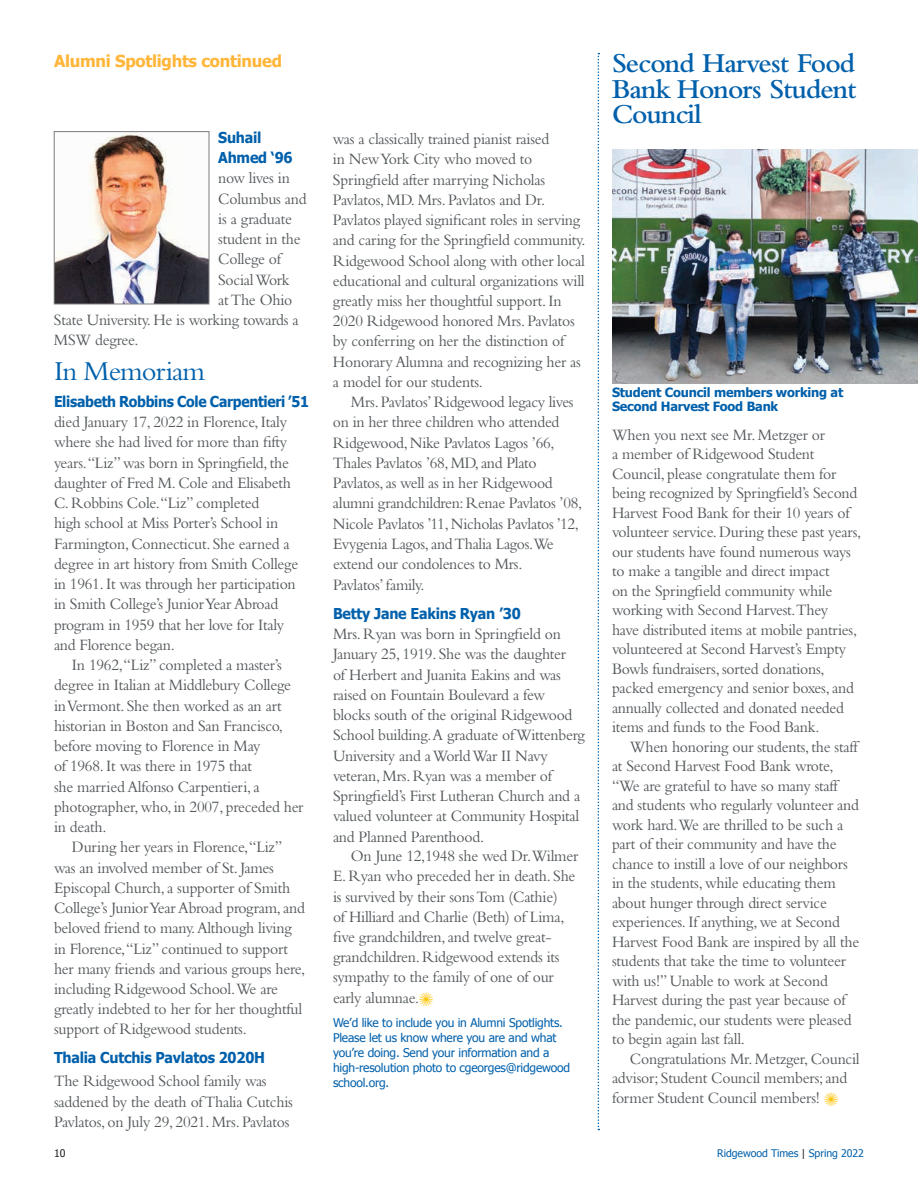
<style>
.page{position:relative;width:918px;height:1188px;background:#fff}
.page>*{position:absolute;margin:0;border:0;box-sizing:border-box;transform-origin:0 0}
.t1{font:600 28.5px/25.5px "Bembo";letter-spacing:-.03em;color:#0060ab;text-align:justify}
.t2{font:28.5px "Bembo";letter-spacing:-.03em;color:#0060ab}
.t3{font:16.5px/20.2px "Bembo";letter-spacing:-.015em;color:#52575a;scale:.95 1}
.t4{font:700 16.5px "Tahoma";letter-spacing:-.015em;color:#ffb63a}
.t5{font:700 15px/20.2px "Tahoma";letter-spacing:-.015em;color:#0060ab;scale:.95 1}
.t6{font:700 15px "Tahoma";letter-spacing:-.015em;color:#0060ab;scale:.93 1}
.t7{font:700 12.75px/14.2px "Tahoma";letter-spacing:-.015em;color:#0060ab}
.t8{font:12px/15px "Tahoma";letter-spacing:-.015em;color:#0060ab}
.t9{font:10.5px "Tahoma";letter-spacing:-.005em;color:#0060ab}
.t10{font:10.5px "Tahoma";color:#231f20}
.s1{color:#231f20}
</style>
<div class="page">
<svg style="left:598px;top:53px;width:1px;height:1077px"></svg>
<img style="left:612px;top:149px;width:306px;height:235px">
<img style="left:56px;top:133px;width:151px;height:169px">
<div style="left:54px;top:131px;width:155px;height:173px;border:1px solid #7c7d7f"></div>
<p class="t4" style="left:54px;top:49px;width:230px">Alumni Spotlights continued</p>
<p class="t5" style="left:218px;top:126px;width:80px">Suhail<br>Ahmed ‘96</p>
<p class="t3" style="left:218px;top:168px;width:77px">now lives in</p>
<p class="t3" style="left:218px;top:188px;width:95px">Columbus and</p>
<p class="t3" style="left:218px;top:208px;width:79px">is a graduate</p>
<p class="t3" style="left:218px;top:229px;width:88px">student in the</p>
<p class="t3" style="left:218px;top:249px;width:68px">College of</p>
<p class="t3" style="left:218px;top:269px;width:77px">Social Work</p>
<p class="t3" style="left:218px;top:289px;width:80px">at The Ohio</p>
<p class="t3" style="left:54px;top:309px;width:259px">State University. He is working towards a</p>
<p class="t3" style="left:54px;top:330px;width:90px">MSW degree.</p>
<h1 class="t2" style="left:54px;top:354px;width:153px">In Memoriam</h1>
<p class="t6" style="left:54px;top:391px;width:276px">Elisabeth Robbins Cole Carpentieri ’51</p>
<p class="t3" style="left:54px;top:412px;width:259px">died January 17, 2022 in Florence, Italy where she had lived for more than fifty years.“Liz” was born in Springfield, the daughter of Fred M. Cole and Elisabeth C. Robbins Cole.“Liz” completed<br>high school at Miss Porter’s School in Farmington, Connecticut. She earned a degree in art history from Smith College in 1961. It was through her participation in Smith College’s Junior Year Abroad program in 1959 that her love for Italy and Florence began.</p>
<p class="t3" style="left:54px;top:654px;width:264px;text-indent:18px">In 1962,“Liz” completed a master’s degree in Italian at Middlebury College in Vermont. She then worked as an art historian in Boston and San Francisco, before moving to Florence in May<br>of 1968. It was there in 1975 that<br>she married Alfonso Carpentieri, a photographer, who, in 2007, preceded her in death.</p>
<p class="t3" style="left:54px;top:837px;width:266px;text-indent:18px">During her years in Florence,“Liz” was an involved member of St. James Episcopal Church, a supporter of Smith College’s Junior Year Abroad program, and beloved friend to many. Although living in Florence,“Liz” continued to support her many friends and various groups here, including Ridgewood School. We are greatly indebted to her for her thoughtful support of Ridgewood students.</p>
<p class="t5" style="left:54px;top:1047px;width:224px">Thalia Cutchis Pavlatos 2020H</p>
<p class="t3" style="left:54px;top:1071px;width:253px">The Ridgewood School family was saddened by the death of Thalia Cutchis<br>Pavlatos, on July 29, 2021. Mrs. Pavlatos</p>
<p class="t3" style="left:333px;top:128px;width:267px">was a classically trained pianist raised<br>in New York City who moved to Springfield after marrying Nicholas Pavlatos, MD. Mrs. Pavlatos and Dr.<br>Pavlatos played significant roles in serving and caring for the Springfield community.<br>Ridgewood School along with other local educational and cultural organizations will greatly miss her thoughtful support. In 2020 Ridgewood honored Mrs. Pavlatos by conferring on her the distinction of Honorary Alumna and recognizing her as a model for our students.</p>
<p class="t3" style="left:333px;top:392px;width:264px;text-indent:18px">Mrs. Pavlatos’ Ridgewood legacy lives on in her three children who attended Ridgewood, Nike Pavlatos Lagos ’66, Thales Pavlatos ’68, MD, and Plato Pavlatos, as well as in her Ridgewood alumni grandchildren: Renae Pavlatos ’08, Nicole Pavlatos ’11, Nicholas Pavlatos ’12, Evygenia Lagos, and Thalia Lagos.We extend our condolences to Mrs.<br>Pavlatos’ family.</p>
<p class="t5" style="left:333px;top:602px;width:199px">Betty Jane Eakins Ryan ’30</p>
<p class="t3" style="left:333px;top:623px;width:267px">Mrs. Ryan was born in Springfield on January 25, 1919. She was the daughter<br>of Herbert and Juanita Eakins and was raised on Fountain Boulevard a few blocks south of the original Ridgewood School building. A graduate of Wittenberg University and a World War II Navy veteran, Mrs. Ryan was a member of Springfield’s First Lutheran Church and a valued volunteer at Community Hospital and Planned Parenthood.</p>
<p class="t3" style="left:333px;top:845px;width:260px;text-indent:18px">On June 12,1948 she wed Dr.Wilmer E. Ryan who preceded her in death. She is survived by their sons Tom (Cathie)<br>of Hilliard and Charlie (Beth) of Lima, five grandchildren, and twelve great&shy;grandchildren. Ridgewood extends its sympathy to the family of one of our early alumnae.</p>
<p class="t8" style="left:333px;top:1014px;width:239px">We’d like to include you in Alumni Spotlights.<br>Please let us know where you are and what you’re doing. Send your information and a high-resolution photo to cgeorges@ridgewood school.org.</p>
<h1 class="t1" style="left:612px;top:51px;width:246px">Second Harvest Food Bank Honors Student Council</h1>
<p class="t7" style="left:612px;top:384px;width:233px">Student Council members working at<br>Second Harvest Food Bank</p>
<p class="t3" style="left:612px;top:424px;width:264px;line-height:19.5px">When you next see Mr. Metzger or<br>a member of Ridgewood Student Council, please congratulate them for being recognized by Springfield’s Second Harvest Food Bank for their 10 years of volunteer service. During these past years, our students have found numerous ways to make a tangible and direct impact<br>on the Springfield community while working with Second Harvest.They<br>have distributed items at mobile pantries, volunteered at Second Harvest’s Empty Bowls fundraisers, sorted donations, packed emergency and senior boxes, and annually collected and donated needed items and funds to the Food Bank.</p>
<p class="t3" style="left:612px;top:736px;width:262px;line-height:19.5px;text-indent:18px">When honoring our students, the staff at Second Harvest Food Bank wrote, “We are grateful to have so many staff and students who regularly volunteer and work hard. We are thrilled to be such a part of their community and have the chance to instill a love of our neighbors in the students, while educating them about hunger through direct service experiences. If anything, we at Second Harvest Food Bank are inspired by all the students that take the time to volunteer with us!” Unable to work at Second Harvest during the past year because of the pandemic, our students were pleased to begin again last fall.</p>
<p class="t3" style="left:612px;top:1048px;width:262px;line-height:19.5px;text-indent:18px">Congratulations Mr. Metzger, Council advisor; Student Council members; and former Student Council members!</p>
<p class="t10" style="left:54px;top:1146px;width:13px">10</p>
<p class="t9" style="left:717px;top:1146px;width:148px">Ridgewood Times <span class="s1">|</span> Spring 2022</p>
</div>
